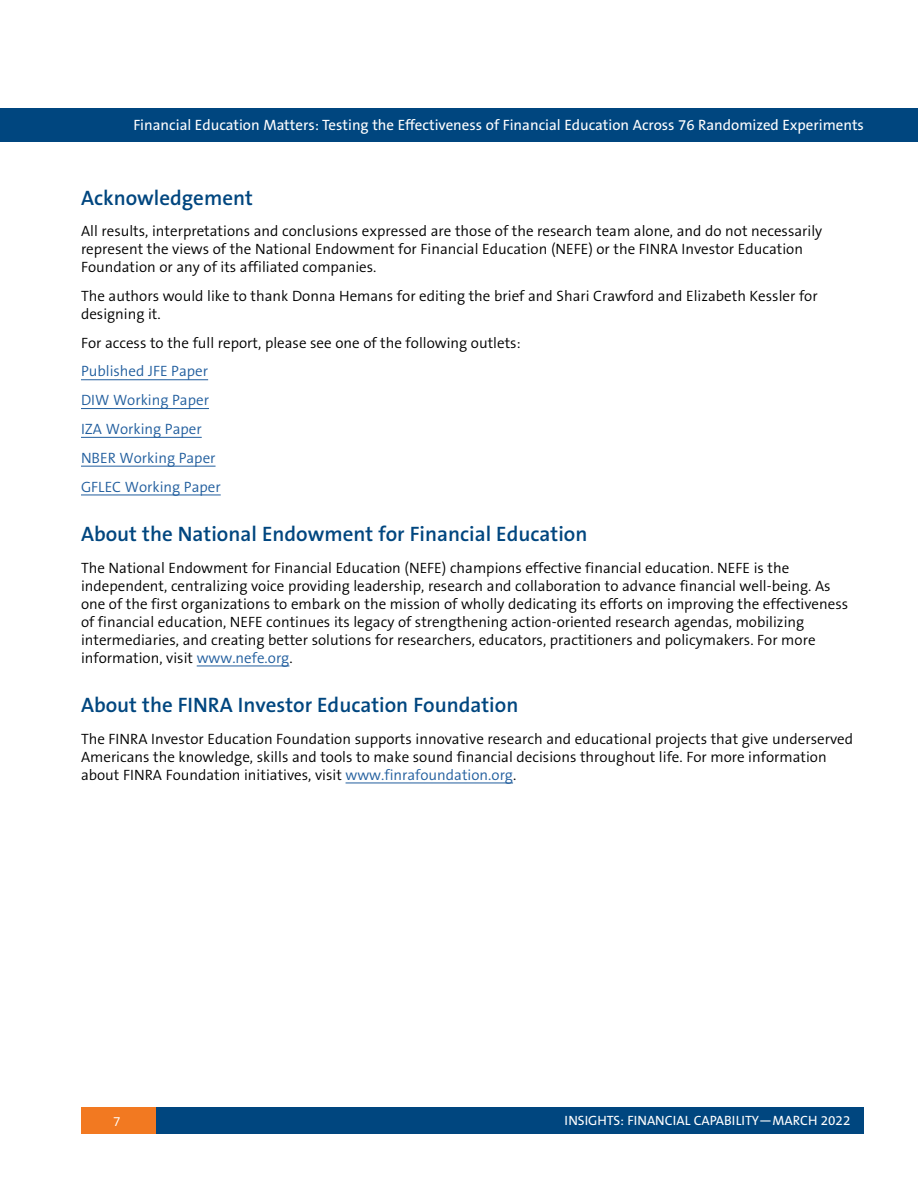
<style>
.page{position:relative;width:918px;height:1188px;background:#fff}
.page>*{position:absolute;margin:0;border:0;box-sizing:border-box;transform-origin:0 0}
.t1{font:600 21px "The Sans B6";color:#00467f}
.t2{font:300 15px/18px "The Sans B4";color:#000}
.t3{font:15px "The Sans B5 Plain";color:#fff}
.t4{font:300 15px/28.8px "The Sans B4";color:#215e9e}
.t5{font:13.5px "The Sans B5 Plain";color:#fff}
.t6{font:300 13.5px "The Sans B4";color:#fff}
.s1{color:#215e9e}
</style>
<div class="page">
<div style="left:155px;top:1107px;width:709px;height:27px;background:#00467f"></div>
<div style="left:81px;top:1107px;width:74px;height:27px;background:#f27921"></div>
<div style="left:0;top:108px;width:918px;height:34px;background:#00467f"></div>
<hr style="left:81px;top:379px;width:127px;height:1px;background:#215e9e">
<hr style="left:81px;top:408px;width:128px;height:1px;background:#215e9e">
<hr style="left:81px;top:437px;width:121px;height:1px;background:#215e9e">
<hr style="left:81px;top:466px;width:135px;height:1px;background:#215e9e">
<hr style="left:81px;top:495px;width:140px;height:1px;background:#215e9e">
<hr style="left:197px;top:666px;width:92px;height:1px;background:#215e9e">
<hr style="left:346px;top:783px;width:167px;height:1px;background:#215e9e">
<p class="t3" style="left:134px;top:117px;width:732px">Financial Education Matters: Testing the Effectiveness of Financial Education Across 76 Randomized Experiments</p>
<h1 class="t1" style="left:81px;top:186px;width:173px">Acknowledgement</h1>
<p class="t2" style="left:81px;top:222px;width:743px">All results, interpretations and conclusions expressed are those of the research team alone, and do not necessarily represent the views of the National Endowment for Financial Education (NEFE) or the FINRA Investor Education<br>Foundation or any of its affiliated companies.</p>
<p class="t2" style="left:81px;top:287px;width:738px">The authors would like to thank Donna Hemans for editing the brief and Shari Crawford and Elizabeth Kessler for designing it.</p>
<p class="t2" style="left:81px;top:334px;width:441px">For access to the full report, please see one of the following outlets:</p>
<p class="t4" style="left:81px;top:357px;width:141px">Published JFE Paper<br>DIW Working Paper<br>IZA Working Paper<br>NBER Working Paper<br>GFLEC Working Paper</p>
<h1 class="t1" style="left:81px;top:523px;width:508px">About the National Endowment for Financial Education</h1>
<p class="t2" style="left:81px;top:559px;width:769px">The National Endowment for Financial Education (NEFE) champions effective financial education. NEFE is the independent, centralizing voice providing leadership, research and collaboration to advance financial well-being. As one of the first organizations to embark on the mission of wholly dedicating its efforts on improving the effectiveness of financial education, NEFE continues its legacy of strengthening action-oriented research agendas, mobilizing intermediaries, and creating better solutions for researchers, educators, practitioners and policymakers. For more information, visit <span class="s1">www.nefe.org</span>.</p>
<h1 class="t1" style="left:81px;top:694px;width:439px">About the FINRA Investor Education Foundation</h1>
<p class="t2" style="left:81px;top:730px;width:774px">The FINRA Investor Education Foundation supports innovative research and educational projects that give underserved<br>Americans the knowledge, skills and tools to make sound financial decisions throughout life. For more information about FINRA Foundation initiatives, visit <span class="s1">www.finrafoundation.org</span>.</p>
<p class="t6" style="left:113px;top:1114px;width:9px">7</p>
<p class="t5" style="left:565px;top:1114px;width:287px">INSIGHTS: FINANCIAL CAPABILITY—MARCH 2022</p>
</div>
